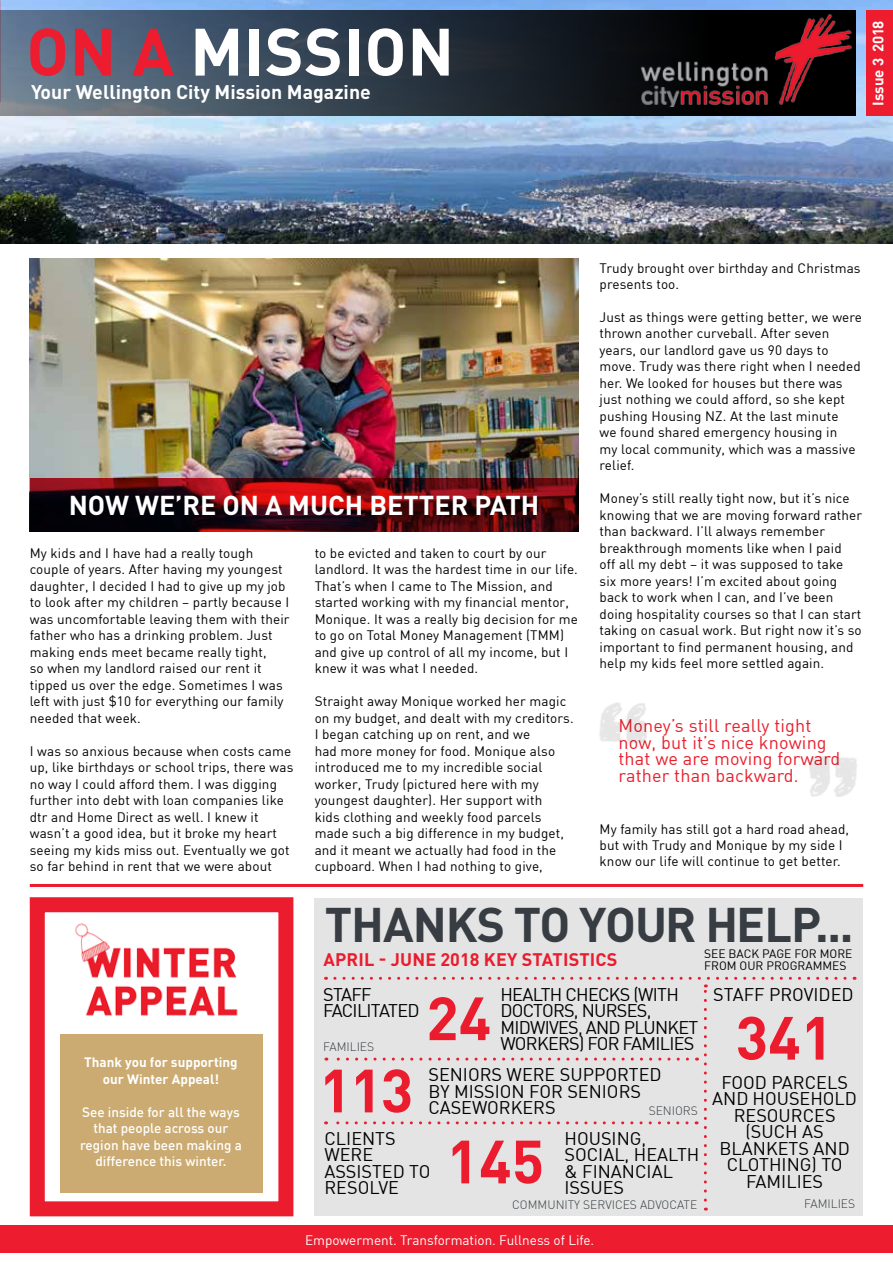
<style>
.page{position:relative;width:893px;height:1263px;background:#fff}
.page>*{position:absolute;margin:0;border:0;box-sizing:border-box;transform-origin:0 0}
.t1{font:700 65.85px "DIN Pro";letter-spacing:.01em;color:#fff}
.t2{font:700 60px "DIN Pro";color:#ea1c2e}
.t3{font:700 48px "DIN Pro";letter-spacing:-.02em;color:#373d42}
.t4{font:700 27px "DIN Pro";color:#fff}
.t5{font:700 19.5px "DIN Pro";color:#fff}
.t6{font:18px/16.5px "DIN";color:#000}
.t7{font:18px/16.5px "DIN";letter-spacing:.01em;color:#e9202c}
.t8{font:18px/16.5px "DIN";letter-spacing:-.04em;color:#000}
.t9{font:700 18px "DIN Pro";letter-spacing:.01em;color:#ea1c2e}
.t10{font:700 15px "DIN Pro";color:#fff}
.t11{font:13.5px/16.5px "DIN";letter-spacing:.01em;color:#000}
.t12{font:500 13.5px/16.5px "DIN";color:#fff;text-align:center}
.t13{font:13.5px "DIN";color:#fff}
.t14{font:700 13.5px/16.5px "DIN Pro";color:#fff;text-align:center}
.t15{font:300 12px "DIN";color:#373d42}
.t16{font:12px/12px "DIN";color:#000}
.s1{color:#ed1c2e}
</style>
<div class="page">
<img style="left:0;top:0;width:893px;height:244px">
<div style="left:315px;top:898px;width:548px;height:317px;background:#e4e4e4"></div>
<div style="left:0;top:1225px;width:893px;height:27px;background:#ed1c2e"></div>
<div style="left:866px;top:11px;width:27px;height:105px;background:#ed1c2e"></div>
<svg style="left:0;top:11px;width:855px;height:105px;background:#354250"></svg>
<hr style="left:30px;top:884px;width:833px;height:3px;background:#ea1c2e">
<img style="left:809px;top:756px;width:48px;height:41px">
<img style="left:599px;top:702px;width:48px;height:41px">
<svg style="left:325px;top:977px;width:520px;height:223px"></svg>
<img style="left:30px;top:259px;width:548px;height:219px">
<svg style="left:30px;top:478px;width:548px;height:54px;background:#4e080e"></svg>
<div style="left:30px;top:897px;width:263px;height:319px;background:#fff;border:15px solid #ea1c2e"></div>
<div style="left:61px;top:1034px;width:202px;height:158px;background:#cbab71"></div>
<img style="left:75px;top:923px;width:162px;height:55px">
<img style="left:85px;top:986px;width:153px;height:30px">
<img style="left:639px;top:11px;width:214px;height:95px">
<h1 class="t1" style="left:26px;top:7px;width:429px"><span class="s1">ON A</span> MISSION</h1>
<p class="t10" style="left:868px;top:106px;width:87px;rotate:-90deg">Issue 3 2018</p>
<h3 class="t5" style="left:31px;top:79px;width:341px">Your Wellington City Mission Magazine</h3>
<h3 class="t4" style="left:69px;top:487px;width:472px">NOW WE’RE ON A MUCH BETTER PATH</h3>
<p class="t11" style="left:30px;top:544px;width:261px">My kids and I have had a really tough couple of years. After having my youngest daughter, I decided I had to give up my job to look after my children – partly because I was uncomfortable leaving them with their father who has a drinking problem. Just making ends meet became really tight,<br>so when my landlord raised our rent it tipped us over the edge. Sometimes I was left with just $10 for everything our family needed that week.</p>
<p class="t11" style="left:30px;top:742px;width:265px">I was so anxious because when costs came up, like birthdays or school trips, there was no way I could afford them. I was digging further into debt with loan companies like dtr and Home Direct as well. I knew it wasn’t a good idea, but it broke my heart seeing my kids miss out. Eventually we got so far behind in rent that we were about</p>
<p class="t11" style="left:315px;top:544px;width:265px">to be evicted and taken to court by our landlord. It was the hardest time in our life.<br>That’s when I came to The Mission, and started working with my financial mentor, Monique. It was a really big decision for me to go on Total Money Management (TMM) and give up control of all my income, but I knew it was what I needed.</p>
<p class="t11" style="left:315px;top:693px;width:261px">Straight away Monique worked her magic on my budget, and dealt with my creditors.<br>I began catching up on rent, and we<br>had more money for food. Monique also introduced me to my incredible social worker, Trudy (pictured here with my youngest daughter). Her support with<br>kids clothing and weekly food parcels made such a big difference in my budget, and it meant we actually had food in the cupboard. When I had nothing to give,</p>
<p class="t11" style="left:600px;top:259px;width:263px">Trudy brought over birthday and Christmas presents too.</p>
<p class="t11" style="left:600px;top:309px;width:264px">Just as things were getting better, we were thrown another curveball. After seven years, our landlord gave us 90 days to move. Trudy was there right when I needed her. We looked for houses but there was just nothing we could afford, so she kept pushing Housing NZ. At the last minute<br>we found shared emergency housing in<br>my local community, which was a massive relief.</p>
<p class="t11" style="left:600px;top:490px;width:264px">Money’s still really tight now, but it’s nice knowing that we are moving forward rather than backward. I’ll always remember breakthrough moments like when I paid<br>off all my debt – it was supposed to take six more years! I’m excited about going back to work when I can, and I’ve been doing hospitality courses so that I can start taking on casual work. But right now it’s so important to find permanent housing, and help my kids feel more settled again.</p>
<h3 class="t7" style="left:618px;top:717px;width:223px">Money’s still really tight now, but it’s nice knowing that we are moving forward rather than backward.</h3>
<p class="t11" style="left:600px;top:820px;width:251px">My family has still got a hard road ahead, but with Trudy and Monique by my side I know our life will continue to get better.</p>
<h3 class="t3" style="left:325px;top:892px;width:530px">THANKS TO YOUR HELP...</h3>
<p class="t14" style="left:84px;top:1053px;width:155px">Thank you for supporting our Winter Appeal!</p>
<p class="t12" style="left:80px;top:1103px;width:163px">See inside for all the ways that people across our region have been making a difference this winter.</p>
<h3 class="t9" style="left:323px;top:947px;width:296px">APRIL - JUNE 2018 KEY STATISTICS</h3>
<p class="t16" style="left:704px;top:948px;width:150px">SEE BACK PAGE FOR MORE<br>FROM OUR PROGRAMMES</p>
<h3 class="t8" style="left:500px;top:985px;width:199px">HEALTH CHECKS (WITH<br>DOCTORS, NURSES,<br>MIDWIVES, AND PLUNKET<br>WORKERS) FOR FAMILIES</h3>
<h3 class="t6" style="left:323px;top:985px;width:50px">STAFF</h3>
<h3 class="t6" style="left:713px;top:985px;width:142px">STAFF PROVIDED</h3>
<h3 class="t8" style="left:323px;top:1002px;width:98px">FACILITATED</h3>
<h2 class="t2" style="left:426px;top:978px;width:67px">24</h2>
<h2 class="t2" style="left:736px;top:997px;width:99px">341</h2>
<p class="t15" style="left:323px;top:1039px;width:52px">FAMILIES</p>
<h3 class="t6" style="left:428px;top:1066px;width:235px">SENIORS WERE SUPPORTED<br>BY MISSION FOR SENIORS</h3>
<h2 class="t2" style="left:319px;top:1050px;width:96px">113</h2>
<h3 class="t6" style="left:428px;top:1099px;width:129px">CASEWORKERS</h3>
<h2 class="t2" style="left:446px;top:1121px;width:99px">145</h2>
<p class="t15" style="left:649px;top:1103px;width:51px">SENIORS</p>
<h3 class="t6" style="left:564px;top:1130px;width:136px">HOUSING,<br>SOCIAL, HEALTH &amp; FINANCIAL<br>ISSUES</h3>
<h3 class="t6" style="left:324px;top:1130px;width:108px">CLIENTS<br>WERE<br>ASSISTED TO<br>RESOLVE</h3>
<p class="t15" style="left:512px;top:1197px;width:186px">COMMUNITY SERVICES ADVOCATE</p>
<p class="t13" style="left:305px;top:1231px;width:291px">Empowerment. Transformation. Fullness of Life.</p>
<h3 class="t6" style="left:712px;top:1074px;width:146px;text-align:center">FOOD PARCELS<br>AND HOUSEHOLD<br>RESOURCES (SUCH AS<br>BLANKETS AND<br>CLOTHING) TO<br>FAMILIES</h3>
<p class="t15" style="left:804px;top:1197px;width:52px">FAMILIES</p>
</div>
